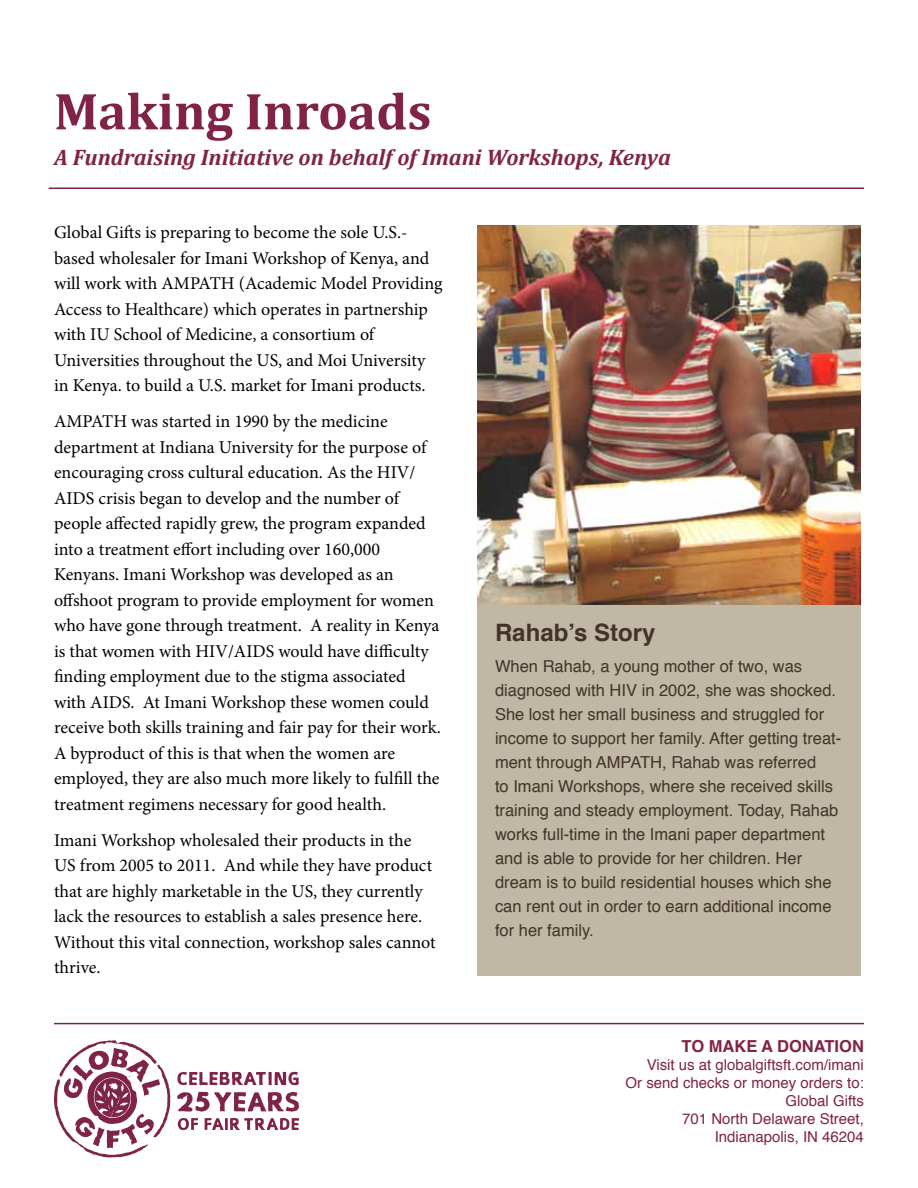
<style>
.page{position:relative;width:918px;height:1188px;background:#fff}
.page>*{position:absolute;margin:0;border:0;box-sizing:border-box;transform-origin:0 0}
.t1{font:700 52.5px "Cambria";color:#802347}
.t2{font:700 24px "Helvetica";color:#423429}
.t3{font:italic 700 22.5px "Cambria";color:#802347}
.t4{font:18px/25.5px "Minion Pro";color:#000}
.t5{font:16.5px/24px "Helvetica";color:#423429}
.t6{font:700 16.5px "Helvetica";color:#802347}
.t7{font:15px/18px "Helvetica";color:#802347;text-align:right}
</style>
<div class="page">
<img style="left:477px;top:226px;width:383px;height:379px">
<div style="left:477px;top:605px;width:383px;height:371px;background:#c0b7a4"></div>
<hr style="left:54px;top:1023px;width:810px;height:1px;background:#802347">
<svg style="left:54px;top:1040px;width:116px;height:117px"></svg>
<svg style="left:177px;top:1072px;width:122px;height:13px"></svg>
<svg style="left:177px;top:1092px;width:122px;height:20px"></svg>
<svg style="left:178px;top:1118px;width:20px;height:12px"></svg>
<svg style="left:204px;top:1118px;width:95px;height:12px"></svg>
<hr style="left:49px;top:188px;width:815px;height:1px;background:#802347">
<h1 class="t1" style="left:54px;top:74px;width:379px">Making Inroads</h1>
<p class="t3" style="left:54px;top:142px;width:618px">A Fundraising Initiative on behalf of Imani Workshops, Kenya</p>
<p class="t4" style="left:54px;top:220px;width:390px">Global Gifts is preparing to become the sole U.S.- based wholesaler for Imani Workshop of Kenya, and will work with AMPATH (Academic Model Providing Access to Healthcare) which operates in partnership with IU School of Medicine, a consortium of Universities throughout the US, and Moi University in Kenya. to build a U.S. market for Imani products.</p>
<p class="t4" style="left:54px;top:409px;width:388px">AMPATH was started in 1990 by the medicine department at Indiana University for the purpose of encouraging cross cultural education. As the HIV/ AIDS crisis began to develop and the number of people affected rapidly grew, the program expanded into a treatment effort including over 160,000<br>Kenyans. Imani Workshop was developed as an offshoot program to provide employment for women who have gone through treatment. A reality in Kenya is that women with HIV/AIDS would have difficulty finding employment due to the stigma associated with AIDS. At Imani Workshop these women could receive both skills training and fair pay for their work.<br>A byproduct of this is that when the women are employed, they are also much more likely to fulfill the treatment regimens necessary for good health.</p>
<p class="t4" style="left:54px;top:827px;width:383px">Imani Workshop wholesaled their products in the US from 2005 to 2011. And while they have product that are highly marketable in the US, they currently lack the resources to establish a sales presence here.<br>Without this vital connection, workshop sales cannot thrive.</p>
<h2 class="t2" style="left:495px;top:613px;width:162px">Rahab’s Story</h2>
<p class="t5" style="left:495px;top:655px;width:348px">When Rahab, a young mother of two, was diagnosed with HIV in 2002, she was shocked.<br>She lost her small business and struggled for income to support her family. After getting treat&shy;ment through AMPATH, Rahab was referred<br>to Imani Workshops, where she received skills training and steady employment. Today, Rahab works full-time in the Imani paper department and is able to provide for her children. Her dream is to build residential houses which she can rent out in order to earn additional income for her family.</p>
<p class="t6" style="left:682px;top:1032px;width:184px">TO MAKE A DONATION</p>
<p class="t7" style="left:626px;top:1056px;width:240px">Visit us at globalgiftsft.com/imani<br>Or send checks or money orders to:<br>Global Gifts<br>701 North Delaware Street,<br>Indianapolis, IN 46204</p>
</div>
